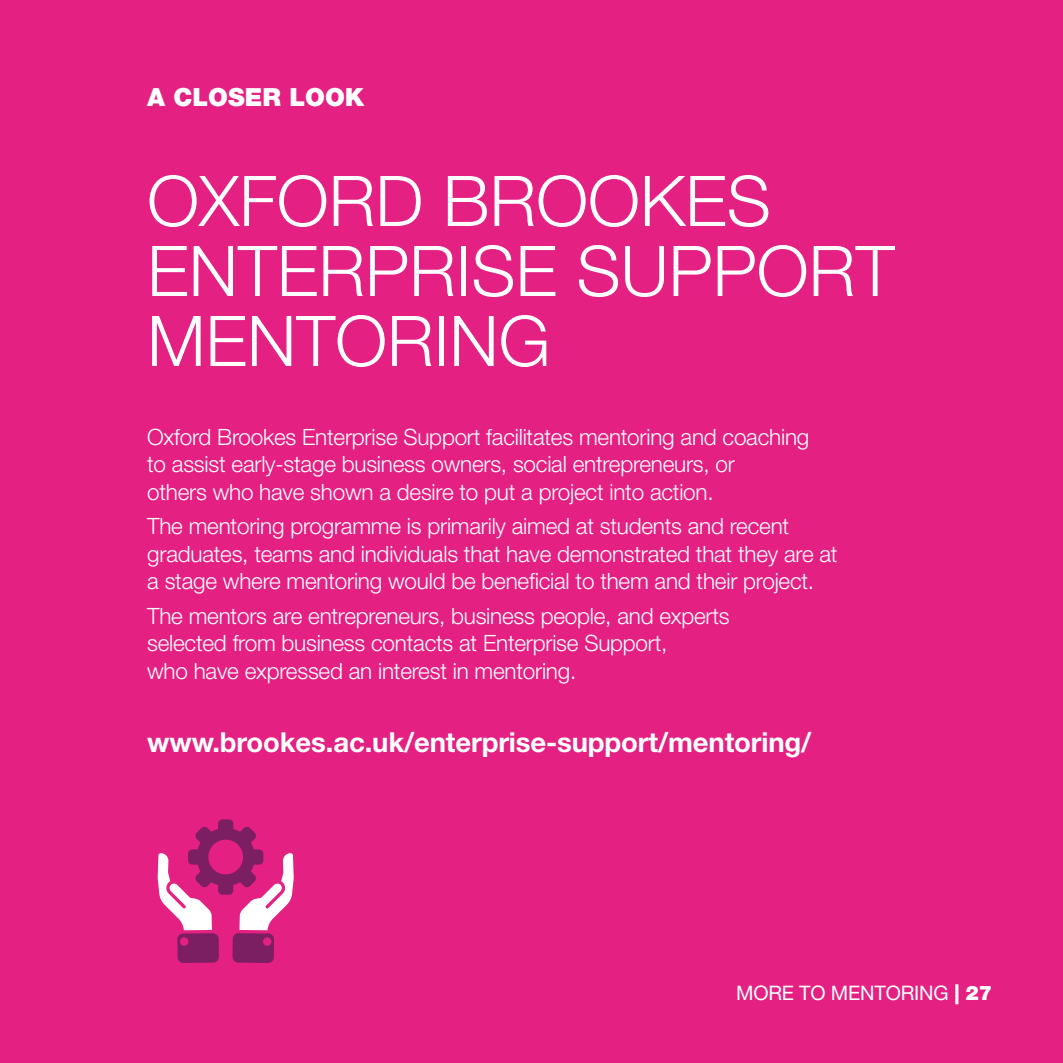
<style>
.page{position:relative;width:1063px;height:1063px;background:#e42083}
.page>*{position:absolute;margin:0;border:0;box-sizing:border-box;transform-origin:0 0}
.t1{font:300 70px/70px "Helvetica Neue LT Std";color:#fff}
.t2{font:700 27.5px "Helvetica Neue LT Std";letter-spacing:-.005em;color:#fff}
.t3{font:900 25px "Helvetica Neue LT Std";color:#fff}
.t4{font:300 22.5px/27.5px "Helvetica Neue LT Std";letter-spacing:-.01em;color:#fff}
.t5{font:20px "Helvetica Neue LT Std";letter-spacing:-.01em;color:#fff}
.s1{font-weight:900}
</style>
<div class="page">
<svg style="left:158px;top:819px;width:136px;height:144px"></svg>
<p class="t3" style="left:147px;top:82px;width:219px">A CLOSER LOOK</p>
<h1 class="t1" style="left:147px;top:165px;width:749px">OXFORD BROOKES<br>ENTERPRISE SUPPORT<br>MENTORING</h1>
<p class="t4" style="left:147px;top:423px;width:664px">Oxford Brookes Enterprise Support facilitates mentoring and coaching to assist early-stage business owners, social entrepreneurs, or<br>others who have shown a desire to put a project into action.</p>
<p class="t4" style="left:147px;top:512px;width:692px">The mentoring programme is primarily aimed at students and recent graduates, teams and individuals that have demonstrated that they are at a stage where mentoring would be beneficial to them and their project.</p>
<p class="t4" style="left:147px;top:602px;width:584px">The mentors are entrepreneurs, business people, and experts selected from business contacts at Enterprise Support,<br>who have expressed an interest in mentoring.</p>
<p class="t2" style="left:147px;top:725px;width:666px">www.brookes.ac.uk/enterprise-support/mentoring/</p>
<p class="t5" style="left:736px;top:981px;width:257px">MORE TO MENTORING <span class="s1">| 27</span></p>
</div>
